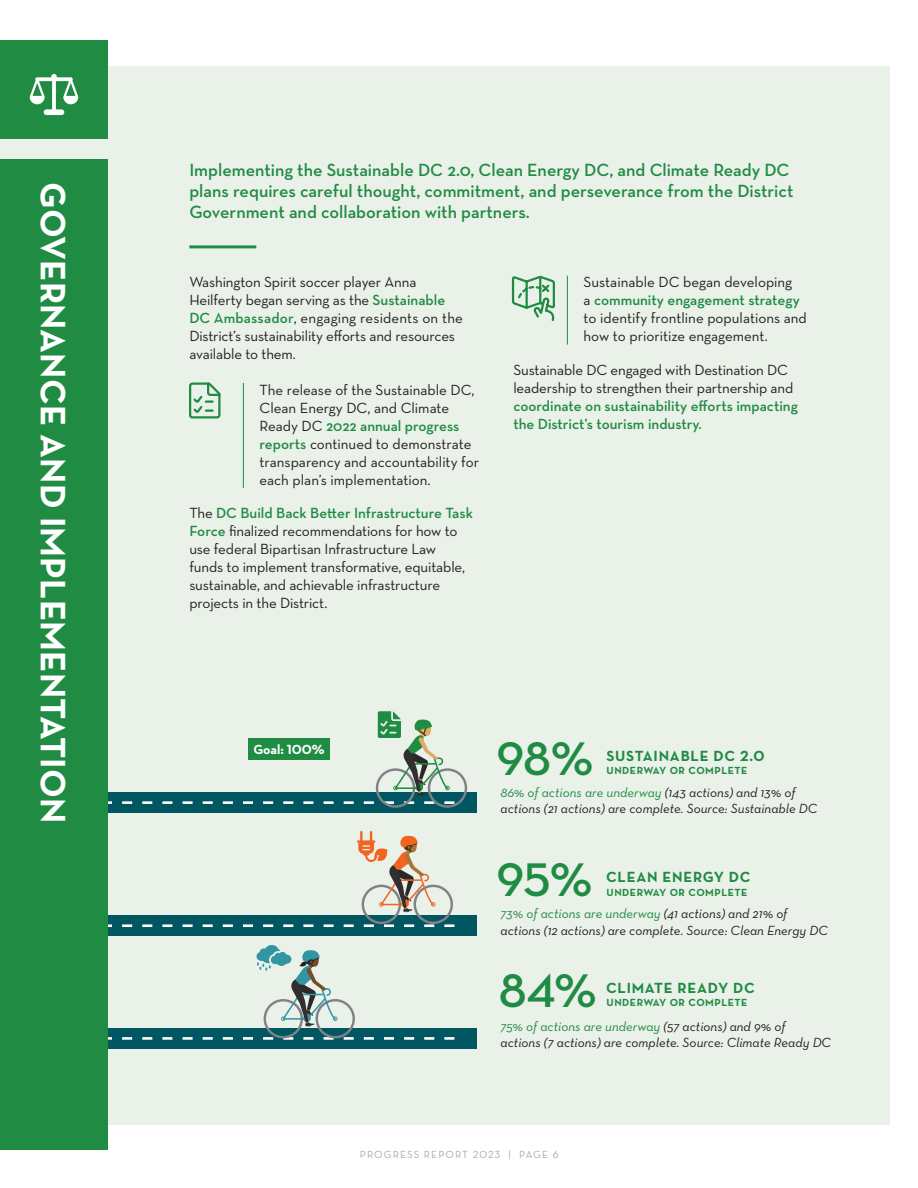
<style>
.page{position:relative;width:918px;height:1188px;background:#fff}
.page>*{position:absolute;margin:0;border:0;box-sizing:border-box;transform-origin:0 0}
.Body_copy{font:600 48px "Neutraface Text";color:#208b43}
.t1{font:700 36px "Neutraface Text";letter-spacing:.005em;color:#fff}
.Bold_intro_copy{font:600 18px/21px "Neutraface Text";color:#208b43}
.Body_copy-2{font:15px/18px "Neutraface Text";letter-spacing:-.01em;color:#231f20}
.Body__indented_with{font:15px/18px "Neutraface Text";color:#231f20}
.Body_copy-3{font:700 15px "Neutraface Text";letter-spacing:.05em;color:#208b43}
.Infographic_explanat{font:italic 13.5px/16.5px "Neutraface Text";color:#231f20}
.Topic_Goal{font:700 13.5px "Neutraface Text";color:#fff}
.Body_copy-4{font:700 10.5px "Neutraface Text";letter-spacing:.05em;color:#208b43}
.t2{font:10.5px "Neutraface Text";letter-spacing:.1em;color:#a8a9ad}
.s1{font-weight:600;color:#208b43}
.s2{color:#208b43}
</style>
<div class="page">
<div style="left:0;top:66px;width:889px;height:1058px;background:#eaf1e9"></div>
<div style="left:0;top:1028px;width:477px;height:21px;background:#005761"></div>
<svg style="left:444px;top:1037px;width:10px;height:3px"></svg>
<svg style="left:424px;top:1037px;width:10px;height:3px"></svg>
<svg style="left:404px;top:1037px;width:10px;height:3px"></svg>
<svg style="left:384px;top:1037px;width:10px;height:3px"></svg>
<svg style="left:364px;top:1037px;width:10px;height:3px"></svg>
<svg style="left:223px;top:1037px;width:10px;height:3px"></svg>
<svg style="left:203px;top:1037px;width:10px;height:3px"></svg>
<svg style="left:183px;top:1037px;width:10px;height:3px"></svg>
<svg style="left:162px;top:1037px;width:10px;height:3px"></svg>
<svg style="left:142px;top:1037px;width:10px;height:3px"></svg>
<svg style="left:122px;top:1037px;width:10px;height:3px"></svg>
<svg style="left:108px;top:1037px;width:4px;height:3px"></svg>
<div style="left:0;top:915px;width:477px;height:21px;background:#005761"></div>
<svg style="left:324px;top:924px;width:10px;height:3px"></svg>
<svg style="left:303px;top:924px;width:10px;height:3px"></svg>
<svg style="left:283px;top:924px;width:10px;height:3px"></svg>
<svg style="left:263px;top:924px;width:10px;height:3px"></svg>
<svg style="left:243px;top:924px;width:10px;height:3px"></svg>
<svg style="left:223px;top:924px;width:10px;height:3px"></svg>
<svg style="left:203px;top:924px;width:10px;height:3px"></svg>
<svg style="left:183px;top:924px;width:10px;height:3px"></svg>
<svg style="left:162px;top:924px;width:10px;height:3px"></svg>
<svg style="left:142px;top:924px;width:10px;height:3px"></svg>
<svg style="left:122px;top:924px;width:10px;height:3px"></svg>
<svg style="left:108px;top:924px;width:4px;height:3px"></svg>
<div style="left:0;top:792px;width:477px;height:21px;background:#005761"></div>
<svg style="left:344px;top:801px;width:10px;height:3px"></svg>
<svg style="left:324px;top:801px;width:10px;height:3px"></svg>
<svg style="left:303px;top:801px;width:10px;height:3px"></svg>
<svg style="left:283px;top:801px;width:10px;height:3px"></svg>
<svg style="left:263px;top:801px;width:10px;height:3px"></svg>
<svg style="left:243px;top:801px;width:10px;height:3px"></svg>
<svg style="left:223px;top:801px;width:10px;height:3px"></svg>
<svg style="left:203px;top:801px;width:10px;height:3px"></svg>
<svg style="left:183px;top:801px;width:10px;height:3px"></svg>
<svg style="left:162px;top:801px;width:10px;height:3px"></svg>
<svg style="left:142px;top:801px;width:10px;height:3px"></svg>
<svg style="left:122px;top:801px;width:10px;height:3px"></svg>
<svg style="left:108px;top:801px;width:4px;height:3px"></svg>
<hr style="left:243px;top:383px;width:1px;height:105px;background:#208b43">
<hr style="left:567px;top:276px;width:1px;height:69px;background:#208b43">
<svg style="left:189px;top:382px;width:32px;height:37px"></svg>
<svg style="left:511px;top:275px;width:44px;height:46px"></svg>
<hr style="left:189px;top:245px;width:67px;height:3px;background:#208b43">
<div style="left:0;top:159px;width:108px;height:991px;background:#208b43"></div>
<div style="left:0;top:40px;width:108px;height:99px;background:#208b43"></div>
<hr style="left:52px;top:74px;width:4px;height:40px;background:#f5faf7;border-radius:2px">
<svg style="left:35px;top:77px;width:38px;height:4px"></svg>
<svg style="left:30px;top:78px;width:15px;height:26px"></svg>
<svg style="left:63px;top:78px;width:15px;height:26px"></svg>
<div style="left:44px;top:109px;width:20px;height:6px;background:#fff;border-radius:3px"></div>
<svg style="left:51px;top:74px;width:6px;height:5px"></svg>
<div style="left:248px;top:738px;width:81px;height:22px;background:#208b43"></div>
<svg style="left:364px;top:711px;width:103px;height:97px"></svg>
<svg style="left:344px;top:831px;width:110px;height:96px"></svg>
<svg style="left:243px;top:945px;width:112px;height:95px"></svg>
<h1 class="t1" style="left:76px;top:182px;width:642px;rotate:90deg">GOVERNANCE AND IMPLEMENTATION</h1>
<p class="Bold_intro_copy" style="left:189px;top:159px;width:606px">Implementing the Sustainable DC 2.0, Clean Energy DC, and Climate Ready DC plans requires careful thought, commitment, and perseverance from the District<br>Government and collaboration with partners.</p>
<p class="Body_copy-2" style="left:189px;top:273px;width:275px">Washington Spirit soccer player Anna Heilferty began serving as the <span class="s1">Sustainable DC Ambassador</span>, engaging residents on the District’s sustainability efforts and resources available to them.</p>
<p class="Body__indented_with" style="left:260px;top:380px;width:221px">The release of the Sustainable DC,<br>Clean Energy DC, and Climate<br>Ready DC <span class="s1">2022 annual progress reports</span> continued to demonstrate transparency and accountability for each plan’s implementation.</p>
<p class="Body_copy-2" style="left:189px;top:504px;width:285px">The <span class="s1">DC Build Back Better Infrastructure Task Force</span> finalized recommendations for how to use federal Bipartisan Infrastructure Law funds to implement transformative, equitable, sustainable, and achievable infrastructure projects in the District.</p>
<p class="Body__indented_with" style="left:584px;top:273px;width:225px">Sustainable DC began developing<br>a <span class="s1">community engagement strategy </span>to identify frontline populations and how to prioritize engagement.</p>
<p class="Body_copy-2" style="left:513px;top:360px;width:286px">Sustainable DC engaged with Destination DC leadership to strengthen their partnership and <span class="s1">coordinate on sustainability efforts impacting the District’s tourism industry.</span></p>
<p class="Topic_Goal" style="left:253px;top:741px;width:73px">Goal: 100%</p>
<p class="Body_copy" style="left:496px;top:728px;width:98px">98%</p>
<p class="Body_copy-3" style="left:606px;top:746px;width:160px">SUSTAINABLE DC 2.0</p>
<p class="Body_copy-4" style="left:607px;top:764px;width:142px">UNDERWAY OR COMPLETE</p>
<p class="Infographic_explanat" style="left:501px;top:784px;width:318px"><span class="s2">86% of actions are underway</span> (143 actions) and 13% of actions (21 actions) are complete. Source: Sustainable DC</p>
<p class="Body_copy" style="left:496px;top:850px;width:97px">95%</p>
<p class="Body_copy-3" style="left:606px;top:867px;width:146px">CLEAN ENERGY DC</p>
<p class="Body_copy-4" style="left:607px;top:885px;width:142px">UNDERWAY OR COMPLETE</p>
<p class="Infographic_explanat" style="left:501px;top:905px;width:329px"><span class="s2">73% of actions are underway</span> (41 actions) and 21% of actions (12 actions) are complete. Source: Clean Energy DC</p>
<p class="Body_copy" style="left:499px;top:961px;width:100px">84%</p>
<p class="Body_copy-3" style="left:606px;top:978px;width:150px">CLIMATE READY DC</p>
<p class="Body_copy-4" style="left:607px;top:996px;width:142px">UNDERWAY OR COMPLETE</p>
<p class="Infographic_explanat" style="left:501px;top:1018px;width:332px"><span class="s2">75% of actions are underway</span> (57 actions) and 9% of<br>actions (7 actions) are complete. Source: Climate Ready DC</p>
<p class="t2" style="left:360px;top:1148px;width:200px">PROGRESS REPORT 2023 | PAGE 6</p>
</div>
